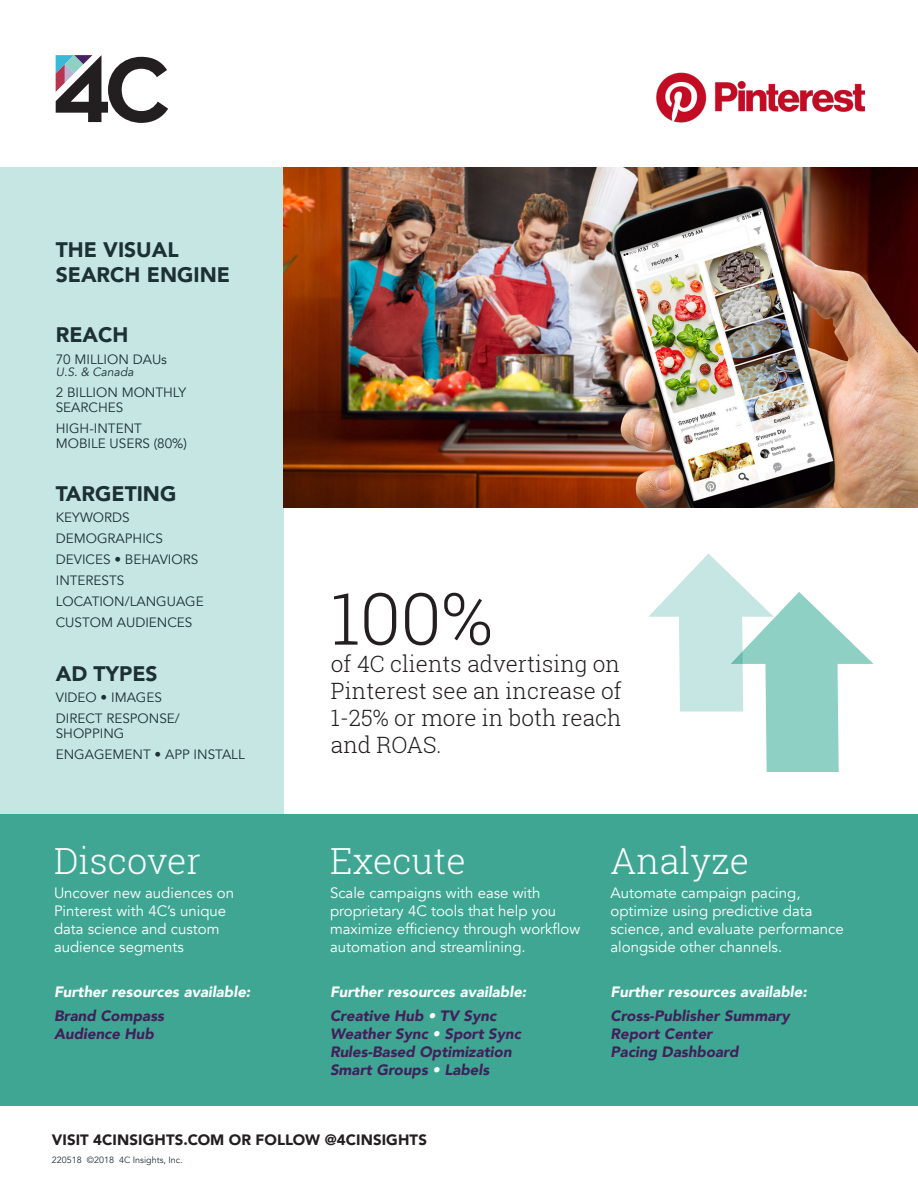
<style>
.page{position:relative;width:918px;height:1188px;background:#fff}
.page>*{position:absolute;margin:0;border:0;box-sizing:border-box;transform-origin:0 0}
.TESTIMONIAL{font:300 72px "Roboto Slab";color:#231f20}
.t1{font:300 36px "Roboto Slab";color:#fff}
.TESTIMONIAL-2{font:300 22.5px/27px "Roboto Slab";color:#231f20;text-align:justify}
.t2{font:900 21px/25.2px "Avenir";color:#1d3034}
.PARTNER_BULLETS{font:15px/18px "Avenir";color:#fff}
.PARTNER_BULLETS-2{font:italic 900 15px/18px "Avenir";color:#42205b}
.PARTNER_BULLETS-3{font:italic 900 15px "Avenir";color:#fff}
.t3{font:900 15px "Avenir";letter-spacing:.005em;color:#231f20}
.COPY{font:13.5px/15px "Avenir";color:#1d3034}
.COPY-2{font:italic 12px "Avenir";color:#1d3034}
.t4{font:9px "Avenir";color:#1d3034}
.s1{color:#fff}
</style>
<div class="page">
<svg style="left:56px;top:55px;width:112px;height:68px"></svg>
<img style="left:656px;top:72px;width:208px;height:51px">
<div style="left:0;top:167px;width:284px;height:703px;background:#c5e6e3"></div>
<div style="left:0;top:814px;width:918px;height:292px;background:#3fa693"></div>
<img style="left:284px;top:167px;width:634px;height:341px">
<svg style="left:648px;top:553px;width:226px;height:219px"></svg>
<p class="t2" style="left:56px;top:237px;width:176px">THE VISUAL<br>SEARCH ENGINE</p>
<p class="t2" style="left:56px;top:321px;width:74px">REACH</p>
<p class="COPY" style="left:56px;top:352px;width:113px">70 MILLION DAUs</p>
<p class="COPY-2" style="left:56px;top:364px;width:79px">U.S. &amp; Canada</p>
<p class="COPY" style="left:56px;top:385px;width:132px">2 BILLION MONTHLY<br>SEARCHES</p>
<p class="COPY" style="left:56px;top:421px;width:133px">HIGH-INTENT<br>MOBILE USERS (80%)</p>
<p class="t2" style="left:56px;top:481px;width:122px">TARGETING</p>
<p class="COPY" style="left:56px;top:511px;width:75px">KEYWORDS</p>
<p class="COPY" style="left:56px;top:532px;width:109px">DEMOGRAPHICS</p>
<p class="COPY" style="left:56px;top:553px;width:144px">DEVICES • BEHAVIORS</p>
<p class="COPY" style="left:56px;top:574px;width:70px">INTERESTS</p>
<p class="COPY" style="left:56px;top:595px;width:149px">LOCATION/LANGUAGE</p>
<p class="COPY" style="left:56px;top:616px;width:138px">CUSTOM AUDIENCES</p>
<p class="t2" style="left:56px;top:661px;width:103px">AD TYPES</p>
<p class="COPY" style="left:56px;top:690px;width:108px">VIDEO • IMAGES</p>
<p class="COPY" style="left:56px;top:711px;width:126px">DIRECT RESPONSE/<br>SHOPPING</p>
<p class="COPY" style="left:56px;top:747px;width:190px">ENGAGEMENT • APP INSTALL</p>
<p class="t1" style="left:54px;top:837px;width:148px">Discover</p>
<p class="PARTNER_BULLETS" style="left:54px;top:885px;width:182px">Uncover new audiences on<br>Pinterest with 4C’s unique data science and custom audience segments</p>
<p class="PARTNER_BULLETS-3" style="left:54px;top:980px;width:198px">Further resources available:</p>
<p class="PARTNER_BULLETS-2" style="left:54px;top:1007px;width:112px">Brand Compass<br>Audience Hub</p>
<p class="TESTIMONIAL" style="left:331px;top:569px;width:163px">100%</p>
<p class="TESTIMONIAL-2" style="left:331px;top:649px;width:292px">of 4C clients advertising on Pinterest see an increase of 1-25% or more in both reach and ROAS.</p>
<p class="t1" style="left:330px;top:837px;width:137px">Execute</p>
<p class="PARTNER_BULLETS" style="left:330px;top:885px;width:252px">Scale campaigns with ease with proprietary 4C tools that help you maximize efficiency through workflow automation and streamlining.</p>
<p class="PARTNER_BULLETS-3" style="left:330px;top:980px;width:198px">Further resources available:</p>
<p class="PARTNER_BULLETS-2" style="left:330px;top:1007px;width:193px">Creative Hub <span class="s1">•</span> TV Sync<br>Weather Sync <span class="s1">•</span> Sport Sync<br>Rules-Based Optimization<br>Smart Groups <span class="s1">•</span> Labels</p>
<p class="t1" style="left:610px;top:837px;width:140px">Analyze</p>
<p class="PARTNER_BULLETS" style="left:610px;top:885px;width:235px">Automate campaign pacing, optimize using predictive data science, and evaluate performance alongside other channels.</p>
<p class="PARTNER_BULLETS-3" style="left:610px;top:980px;width:198px">Further resources available:</p>
<p class="PARTNER_BULLETS-2" style="left:610px;top:1007px;width:181px">Cross-Publisher Summary<br>Report Center<br>Pacing Dashboard</p>
<p class="t3" style="left:52px;top:1126px;width:377px">VISIT 4CINSIGHTS.COM OR FOLLOW @4CINSIGHTS</p>
<p class="t4" style="left:52px;top:1154px;width:133px">220518 ©2018 4C Insights, Inc.</p>
</div>
